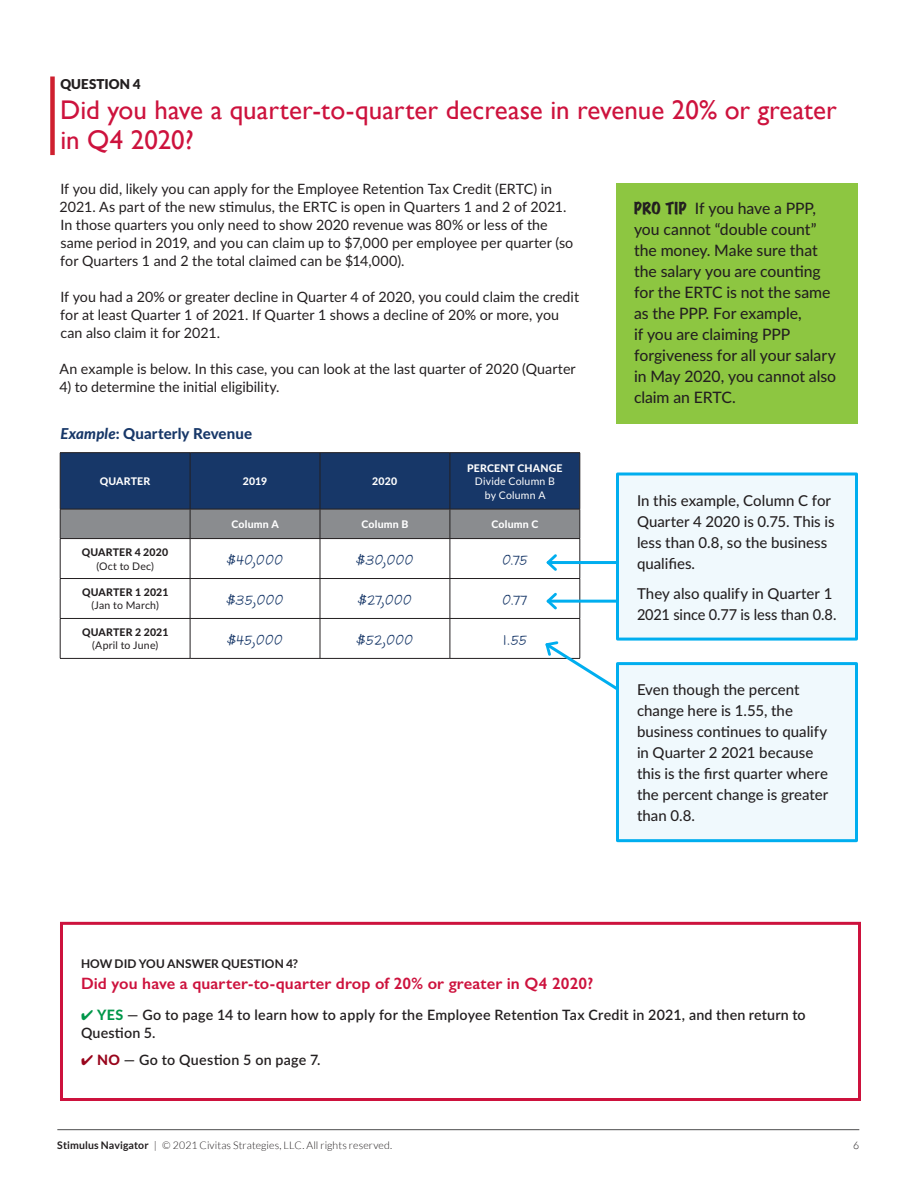
<style>
.page{position:relative;width:918px;height:1188px;background:#fff}
.page>*{position:absolute;margin:0;border:0;box-sizing:border-box;transform-origin:0 0}
.H2_Question{font:27px/30px "Gill Sans";color:#cd123d}
.H2_Question_Reprise{font:600 16.5px "Gill Sans";letter-spacing:.005em;color:#cd123d}
.Handwriting{font:16.5px "Adobe Handwriting Tiffany";letter-spacing:-.005em;color:#173768}
.Tip{font:500 15.75px/21px "Lato";letter-spacing:-.005em;color:#231f20}
.Example_Notes{font:500 15px/21px "Lato";color:#231f20}
.Table_Title{font:800 15px "Lato";letter-spacing:.01em;color:#173768}
.Body{font:14.25px/18px "Lato";letter-spacing:.005em;color:#231f20}
.YES_NO{font:600 14.25px/18px "Lato";letter-spacing:.015em;color:#231f20}
.H2_Question-2{font:900 13.5px "Lato";letter-spacing:.01em;color:#231f20}
.H2_Question_Reprise-2{font:700 12px "Lato";letter-spacing:.01em;color:#231f20}
.t1{font:300 10.5px "Lato";letter-spacing:.01em;color:#231f20}
.Table_Left_Column{font:800 10.5px/13.5px "Lato";letter-spacing:.015em;color:#231f20;text-align:center}
.Table_Column_H1{font:800 10.5px "Lato";letter-spacing:.015em;color:#fff}
.Table_Left_Column-2{font:10.5px/13.5px "Lato";letter-spacing:.02em;color:#231f20;text-align:center}
.Table_Column_H1-2{font:10.5px/13.5px "Lato";letter-spacing:.02em;color:#fff;text-align:center}
.Table_Column_H2{font:800 10.5px "Lato";letter-spacing:.02em;color:#fff}
.s1{font-style:italic}
.s2{font-weight:400}
.s3{font-weight:800}
.s4{font-family:"Marker Felt";font-weight:400;font-stretch:expanded;font-size:15px}
.s5{color:#00974a}
.s6{font-weight:800;color:#00974a}
.s7{color:#99051c}
.s8{font-weight:800;color:#99051c}
.s9{font-weight:700}
</style>
<div class="page">
<hr style="left:57px;top:1129px;width:802px;height:1px;background:#4b4c4d">
<hr style="left:320px;top:539px;width:1px;height:39px;background:#231f20">
<hr style="left:450px;top:539px;width:1px;height:39px;background:#231f20">
<hr style="left:60px;top:578px;width:130px;height:1px;background:#231f20">
<hr style="left:190px;top:578px;width:130px;height:1px;background:#231f20">
<hr style="left:320px;top:578px;width:130px;height:1px;background:#231f20">
<hr style="left:320px;top:579px;width:1px;height:39px;background:#231f20">
<hr style="left:450px;top:578px;width:130px;height:1px;background:#231f20">
<hr style="left:450px;top:579px;width:1px;height:39px;background:#231f20">
<hr style="left:60px;top:618px;width:130px;height:1px;background:#231f20">
<hr style="left:190px;top:618px;width:130px;height:1px;background:#231f20">
<hr style="left:320px;top:618px;width:130px;height:1px;background:#231f20">
<hr style="left:320px;top:619px;width:1px;height:39px;background:#231f20">
<hr style="left:450px;top:618px;width:130px;height:1px;background:#231f20">
<hr style="left:450px;top:619px;width:1px;height:39px;background:#231f20">
<hr style="left:60px;top:452px;width:130px;height:1px;background:#231f20">
<hr style="left:190px;top:452px;width:130px;height:1px;background:#231f20">
<hr style="left:320px;top:452px;width:130px;height:1px;background:#231f20">
<hr style="left:450px;top:452px;width:130px;height:1px;background:#231f20">
<hr style="left:60px;top:539px;width:1px;height:39px;background:#231f20">
<hr style="left:60px;top:579px;width:1px;height:39px;background:#231f20">
<hr style="left:60px;top:619px;width:1px;height:39px;background:#231f20">
<hr style="left:60px;top:658px;width:130px;height:1px;background:#231f20">
<hr style="left:190px;top:539px;width:1px;height:39px;background:#231f20">
<hr style="left:580px;top:539px;width:1px;height:39px;background:#231f20">
<hr style="left:190px;top:579px;width:1px;height:39px;background:#231f20">
<hr style="left:580px;top:579px;width:1px;height:39px;background:#231f20">
<hr style="left:190px;top:619px;width:1px;height:39px;background:#231f20">
<hr style="left:580px;top:619px;width:1px;height:39px;background:#231f20">
<hr style="left:190px;top:658px;width:130px;height:1px;background:#231f20">
<hr style="left:320px;top:658px;width:130px;height:1px;background:#231f20">
<hr style="left:450px;top:658px;width:130px;height:1px;background:#231f20">
<svg style="left:60px;top:453px;width:521px;height:86px;background:#3d5273"></svg>
<hr style="left:60px;top:538px;width:130px;height:1px;background:#231f20">
<hr style="left:190px;top:538px;width:130px;height:1px;background:#231f20">
<hr style="left:320px;top:538px;width:130px;height:1px;background:#231f20">
<hr style="left:450px;top:538px;width:130px;height:1px;background:#231f20">
<svg style="left:543px;top:639px;width:73px;height:51px"></svg>
<div style="left:618px;top:664px;width:238px;height:177px;background:#f0f9fd"></div>
<div style="left:616px;top:662px;width:242px;height:180px;border:3px solid #00aeef"></div>
<div style="left:50px;top:76px;width:5px;height:79px;background:#cf202f"></div>
<div style="left:60px;top:922px;width:801px;height:179px;border:3px solid #cd123d"></div>
<div style="left:616px;top:183px;width:242px;height:241px;background:#8dc641"></div>
<hr style="left:548px;top:561px;width:89px;height:3px;background:#00aeef">
<svg style="left:546px;top:554px;width:11px;height:17px"></svg>
<hr style="left:548px;top:600px;width:89px;height:3px;background:#00aeef">
<svg style="left:546px;top:592px;width:13px;height:18px"></svg>
<div style="left:618px;top:474px;width:238px;height:165px;background:#f0f9fd"></div>
<div style="left:616px;top:472px;width:242px;height:169px;border:3px solid #00aeef"></div>
<p class="H2_Question-2" style="left:60px;top:76px;width:82px">QUESTION 4</p>
<p class="H2_Question" style="left:60px;top:94px;width:778px">Did you have a quarter-to-quarter decrease in revenue 20% or greater in Q4 2020?</p>
<p class="Body" style="left:60px;top:180px;width:515px">If you did, likely you can apply for the Employee Retention Tax Credit (ERTC) in 2021. As part of the new stimulus, the ERTC is open in Quarters 1 and 2 of 2021.<br>In those quarters you only need to show 2020 revenue was 80% or less of the same period in 2019, and you can claim up to $7,000 per employee per quarter (so for Quarters 1 and 2 the total claimed can be $14,000).</p>
<p class="Body" style="left:60px;top:288px;width:520px">If you had a 20% or greater decline in Quarter 4 of 2020, you could claim the credit for at least Quarter 1 of 2021. If Quarter 1 shows a decline of 20% or more, you can also claim it for 2021.</p>
<p class="Body" style="left:60px;top:360px;width:518px">An example is below. In this case, you can look at the last quarter of 2020 (Quarter</p>
<p class="Body" style="left:59px;top:378px;width:222px">4) to determine the initial eligibility.</p>
<p class="Table_Title" style="left:60px;top:422px;width:193px"><span class="s1">Example</span>: Quarterly Revenue</p>
<p class="Table_Column_H1" style="left:100px;top:473px;width:52px">QUARTER</p>
<p class="Table_Column_H1" style="left:243px;top:473px;width:26px">2019</p>
<p class="Table_Column_H1" style="left:372px;top:473px;width:26px">2020</p>
<p class="Table_Column_H1" style="left:467px;top:460px;width:97px">PERCENT CHANGE</p>
<p class="Table_Column_H1-2" style="left:475px;top:474px;width:81px">Divide Column B by Column A</p>
<p class="Table_Column_H2" style="left:231px;top:516px;width:49px">Column A</p>
<p class="Table_Column_H2" style="left:361px;top:516px;width:48px">Column B</p>
<p class="Table_Column_H2" style="left:491px;top:516px;width:48px">Column C</p>
<p class="Table_Left_Column" style="left:82px;top:545px;width:88px">QUARTER 4 2020 <span class="s2">(Oct to Dec)</span></p>
<p class="Handwriting" style="left:227px;top:548px;width:58px">$40,000</p>
<p class="Handwriting" style="left:356px;top:548px;width:59px">$30,000</p>
<p class="Handwriting" style="left:502px;top:548px;width:27px">0.75</p>
<p class="Table_Left_Column" style="left:82px;top:585px;width:88px">QUARTER 1 2021 <span class="s2">(Jan to March)</span></p>
<p class="Handwriting" style="left:226px;top:588px;width:59px">$35,000</p>
<p class="Handwriting" style="left:358px;top:588px;width:56px">$27,000</p>
<p class="Handwriting" style="left:502px;top:588px;width:26px">0.77</p>
<p class="Table_Left_Column-2" style="left:82px;top:625px;width:88px"><span class="s3">QUARTER 2 2021 </span>(April to June)</p>
<p class="Handwriting" style="left:227px;top:628px;width:58px">$45,000</p>
<p class="Handwriting" style="left:356px;top:628px;width:59px">$52,000</p>
<p class="Handwriting" style="left:503px;top:628px;width:26px">1.55</p>
<p class="Tip" style="left:634px;top:197px;width:204px"><span class="s4">PRO TIP</span> If you have a PPP, you cannot “double count” the money. Make sure that the salary you are counting for the ERTC is not the same as the PPP. For example,<br>if you are claiming PPP forgiveness for all your salary in May 2020, you cannot also claim an ERTC.</p>
<p class="Example_Notes" style="left:637px;top:489px;width:199px">In this example, Column C for<br>Quarter 4 2020 is 0.75. This is less than 0.8, so the business qualifies.</p>
<p class="Example_Notes" style="left:637px;top:582px;width:201px">They also qualify in Quarter 1<br>2021 since 0.77 is less than 0.8.</p>
<p class="Example_Notes" style="left:637px;top:679px;width:193px">Even though the percent change here is 1.55, the business continues to qualify in Quarter 2 2021 because this is the first quarter where the percent change is greater than 0.8.</p>
<p class="H2_Question_Reprise-2" style="left:81px;top:956px;width:218px">HOW DID YOU ANSWER QUESTION 4?</p>
<p class="H2_Question_Reprise" style="left:81px;top:973px;width:514px">Did you have a quarter-to-quarter drop of 20% or greater in Q4 2020?</p>
<p class="YES_NO" style="left:81px;top:1005px;width:726px"><span class="s5">✔</span> <span class="s6">YES</span> — Go to page 14 to learn how to apply for the Employee Retention Tax Credit in 2021, and then return to<br>Question 5.</p>
<p class="YES_NO" style="left:81px;top:1050px;width:241px"><span class="s7">✔</span> <span class="s8">NO</span> — Go to Question 5 on page 7.</p>
<p class="t1" style="left:57px;top:1140px;width:336px"><span class="s9">Stimulus Navigator</span> | © 2021 Civitas Strategies, LLC. All rights reserved.</p>
<p class="t1" style="left:853px;top:1140px;width:8px">6</p>
</div>
